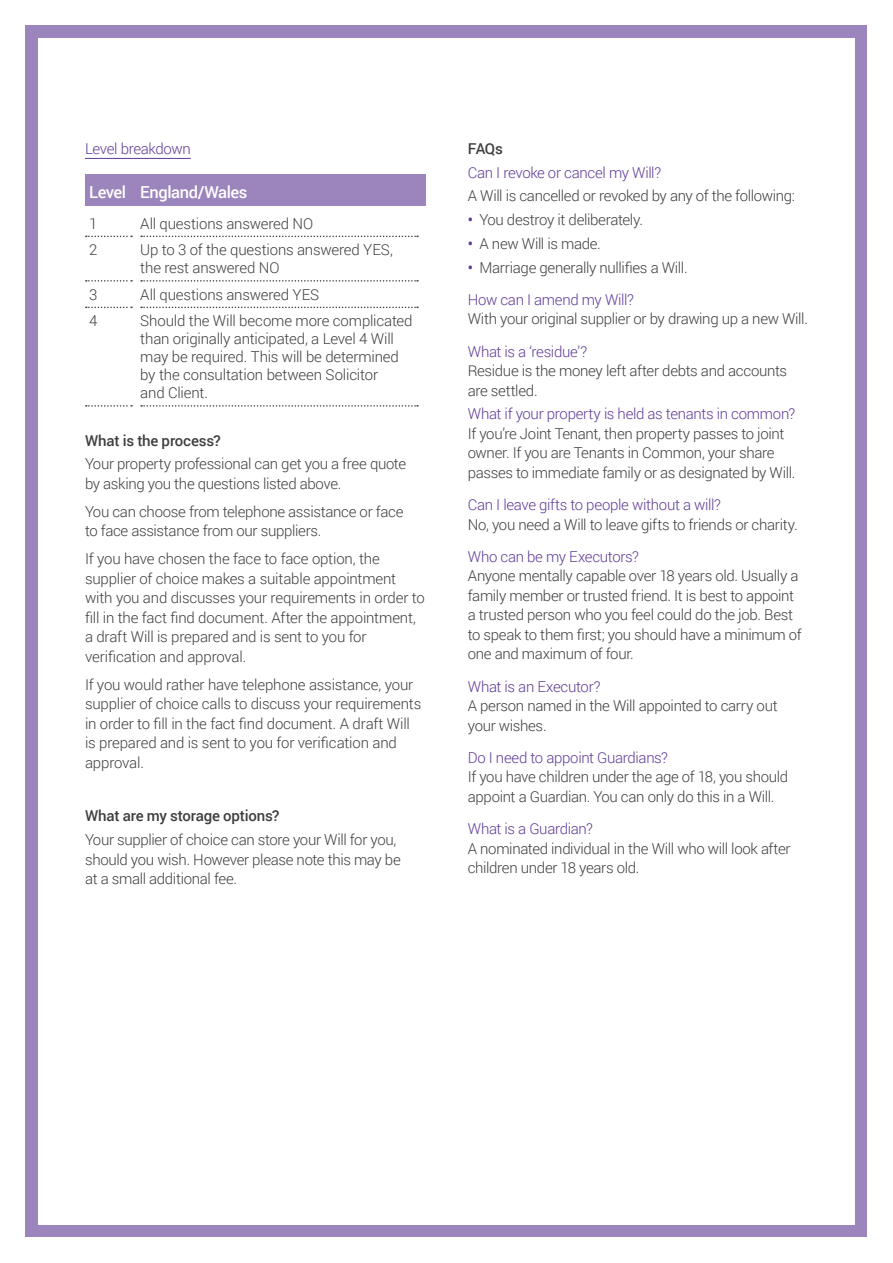
<style>
.page{position:relative;width:893px;height:1263px;background:#fff}
.page>*{position:absolute;margin:0;border:0;box-sizing:border-box;transform-origin:0 0}
.t1{font:500 16.5px "Roboto";letter-spacing:-.025em;color:#fff}
.t2{font:300 15px/19.5px "Roboto";letter-spacing:-.02em;color:#403d3d}
.t3{font:300 15px "Roboto";letter-spacing:-.025em;color:#603b97}
.t4{font:500 15px "Roboto";letter-spacing:-.015em;color:#403d3d}
.s1{font-weight:500;color:#603b97}
.s2{color:#603b97}
</style>
<div class="page">
<div style="left:26px;top:26px;width:841px;height:1211px;background:#9c85bd"></div>
<div style="left:38px;top:38px;width:817px;height:1187px;background:#fff"></div>
<hr style="left:85px;top:158px;width:106px;height:1px;background:#603b97">
<div style="left:85px;top:174px;width:340px;height:32px;background:#9c85bd"></div>
<svg style="left:86px;top:236px;width:46px;height:1px"></svg>
<svg style="left:86px;top:280px;width:46px;height:2px"></svg>
<svg style="left:86px;top:307px;width:46px;height:1px"></svg>
<svg style="left:86px;top:405px;width:46px;height:2px"></svg>
<svg style="left:141px;top:236px;width:277px;height:1px"></svg>
<svg style="left:141px;top:280px;width:277px;height:2px"></svg>
<svg style="left:141px;top:307px;width:277px;height:1px"></svg>
<svg style="left:141px;top:405px;width:277px;height:2px"></svg>
<p class="t3" style="left:85px;top:138px;width:107px">Level breakdown</p>
<p class="t1" style="left:89px;top:181px;width:38px">Level</p>
<p class="t2" style="left:89px;top:210px;width:10px;line-height:26.5px">1<br>2</p>
<p class="t2" style="left:89px;top:281px;width:10px;line-height:26.5px">3<br>4</p>
<p class="t1" style="left:140px;top:181px;width:109px">England/Wales</p>
<p class="t2" style="left:140px;top:210px;width:254px;line-height:26.5px">All questions answered NO<br>Up to 3 of the questions answered YES,</p>
<p class="t2" style="left:140px;top:254px;width:274px;line-height:26.5px">the rest answered NO<br>All questions answered YES<br>Should the Will become more complicated</p>
<p class="t2" style="left:140px;top:329px;width:260px;line-height:18px">than originally anticipated, a Level 4 Will may be required. This will be determined by the consultation between Solicitor and Client.</p>
<p class="t4" style="left:85px;top:430px;width:137px">What is the process?</p>
<p class="t2" style="left:85px;top:454px;width:323px">Your property professional can get you a free quote by asking you the questions listed above.</p>
<p class="t2" style="left:85px;top:501px;width:320px">You can choose from telephone assistance or face to face assistance from our suppliers.</p>
<p class="t2" style="left:85px;top:549px;width:341px">If you have chosen the face to face option, the supplier of choice makes a suitable appointment with you and discusses your requirements in order to fill in the fact find document. After the appointment, a draft Will is prepared and is sent to you for verification and approval.</p>
<p class="t2" style="left:85px;top:674px;width:338px">If you would rather have telephone assistance, your supplier of choice calls to discuss your requirements in order to fill in the fact find document. A draft Will is prepared and is sent to you for verification and approval.</p>
<p class="t4" style="left:85px;top:805px;width:196px">What are my storage options?</p>
<p class="t2" style="left:85px;top:829px;width:317px">Your supplier of choice can store your Will for you, should you wish. However please note this may be at a small additional fee.</p>
<p class="t4" style="left:468px;top:138px;width:37px">FAQs</p>
<p class="t3" style="left:468px;top:162px;width:195px">Can I revoke or cancel my Will?</p>
<p class="t2" style="left:468px;top:186px;width:329px">A Will is cancelled or revoked by any of the following:</p>
<p class="t2" style="left:468px;top:210px;width:177px"><span class="s1">•</span> You destroy it deliberately.</p>
<p class="t2" style="left:468px;top:233px;width:135px"><span class="s1">•</span> A new Will is made.</p>
<p class="t2" style="left:468px;top:251px;width:221px;line-height:32.2px"><span class="s1">•</span> Marriage generally nullifies a Will.<br><span class="s2">How can I amend my Will?</span></p>
<p class="t2" style="left:468px;top:309px;width:342px">With your original supplier or by drawing up a new Will.</p>
<p class="t3" style="left:468px;top:341px;width:121px">What is a ‘residue’?</p>
<p class="t2" style="left:468px;top:361px;width:321px">Residue is the money left after debts and accounts are settled.</p>
<p class="t3" style="left:468px;top:404px;width:329px">What if your property is held as tenants in common?</p>
<p class="t2" style="left:468px;top:423px;width:329px">If you’re Joint Tenant, then property passes to joint owner. If you are Tenants in Common, your share passes to immediate family or as designated by Will.</p>
<p class="t3" style="left:468px;top:494px;width:255px">Can I leave gifts to people without a will?</p>
<p class="t2" style="left:468px;top:514px;width:331px">No, you need a Will to leave gifts to friends or charity.</p>
<p class="t3" style="left:468px;top:546px;width:173px">Who can be my Executors?</p>
<p class="t2" style="left:468px;top:566px;width:335px">Anyone mentally capable over 18 years old. Usually a family member or trusted friend. It is best to appoint a trusted person who you feel could do the job. Best to speak to them first; you should have a minimum of one and maximum of four.</p>
<p class="t3" style="left:468px;top:676px;width:135px">What is an Executor?</p>
<p class="t2" style="left:468px;top:696px;width:312px">A person named in the Will appointed to carry out your wishes.</p>
<p class="t3" style="left:468px;top:747px;width:202px">Do I need to appoint Guardians?</p>
<p class="t2" style="left:468px;top:767px;width:322px">If you have children under the age of 18, you should appoint a Guardian. You can only do this in a Will.</p>
<p class="t3" style="left:468px;top:818px;width:127px">What is a Guardian?</p>
<p class="t2" style="left:468px;top:838px;width:324px">A nominated individual in the Will who will look after children under 18 years old.</p>
</div>
